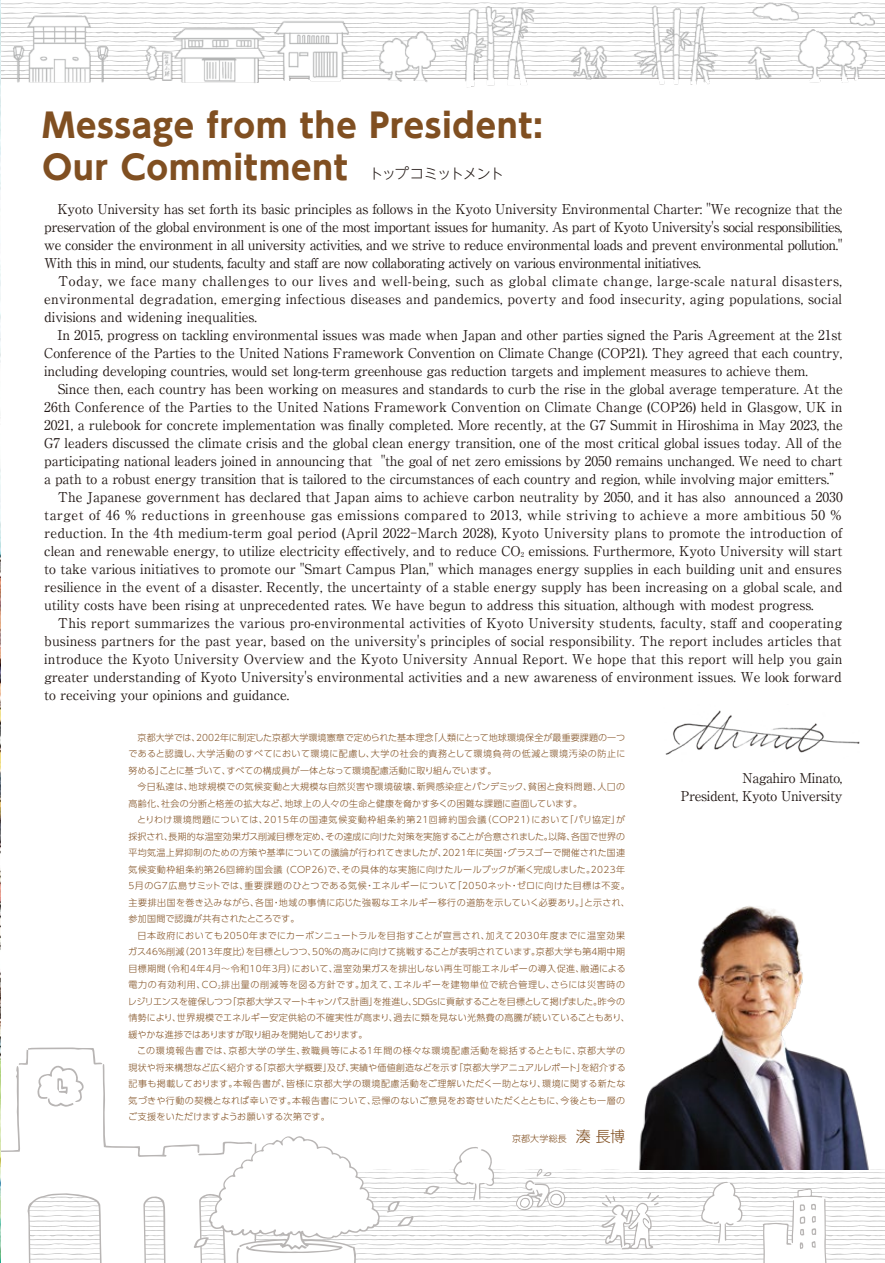
<style>
.page{position:relative;width:885px;height:1263px;background:#fff}
.page>*{position:absolute;margin:0;border:0;box-sizing:border-box;transform-origin:0 0}
.t1{font:700 33px/42px "UD Shin Go NT Pro";letter-spacing:.025em;color:#804f21}
.t2{font:300 14.25px "UD Shin Go NT Pro";letter-spacing:-.07em;color:#221815}
.t3{font:13.5px/18px "Ryumin Pro";letter-spacing:-.005em;color:#221815}
.t4{font:13.5px/18px "Ryumin Pro";letter-spacing:-.025em;color:#221815;text-align:right}
.t5{font:300 9px/16.5px "UD Shin Go Pro";letter-spacing:.03em;color:#804f21}
.s1{font-size:15px}
</style>
<div class="page">
<img style="left:1px;top:2px;width:447px;height:81px">
<img style="left:448px;top:2px;width:436px;height:86px">
<svg style="left:379px;top:1172px;width:505px;height:88px"></svg>
<img style="left:638px;top:906px;width:246px;height:264px">
<svg style="left:762px;top:1188px;width:65px;height:75px"></svg>
<svg style="left:701px;top:1181px;width:42px;height:62px"></svg>
<svg style="left:453px;top:1147px;width:41px;height:53px"></svg>
<svg style="left:516px;top:1169px;width:49px;height:41px"></svg>
<svg style="left:601px;top:1192px;width:58px;height:57px"></svg>
<svg style="left:1px;top:1047px;width:378px;height:216px"></svg>
<svg style="left:423px;top:1185px;width:16px;height:10px"></svg>
<svg style="left:387px;top:1201px;width:27px;height:25px"></svg>
<img style="left:0;top:0;width:1px;height:1263px">
<img style="left:665px;top:710px;width:195px;height:45px">
<h1 class="t1" style="left:43px;top:103px;width:502px">Message from the President:<br>Our Commitment</h1>
<p class="t2" style="left:369px;top:162px;width:137px">トップコミットメント</p>
<p class="t3" style="left:44px;top:199px;width:800px">　Kyoto University has set forth its basic principles as follows in the Kyoto University Environmental Charter: "We recognize that the preservation of the global environment is one of the most important issues for humanity. As part of Kyoto University's social responsibilities, we consider the environment in all university activities, and we strive to reduce environmental loads and prevent environmental pollution." With this in mind, our students, faculty and staff are now collaborating actively on various environmental initiatives.<br>　Today, we face many challenges to our lives and well-being, such as global climate change, large-scale natural disasters, environmental degradation, emerging infectious diseases and pandemics, poverty and food insecurity, aging populations, social divisions and widening inequalities.<br>　In 2015, progress on tackling environmental issues was made when Japan and other parties signed the Paris Agreement at the 21st Conference of the Parties to the United Nations Framework Convention on Climate Change (COP21). They agreed that each country, including developing countries, would set long-term greenhouse gas reduction targets and implement measures to achieve them.　Since then, each country has been working on measures and standards to curb the rise in the global average temperature. At the 26th Conference of the Parties to the United Nations Framework Convention on Climate Change (COP26) held in Glasgow, UK in 2021, a rulebook for concrete implementation was finally completed. More recently, at the G7 Summit in Hiroshima in May 2023, the G7 leaders discussed the climate crisis and the global clean energy transition, one of the most critical global issues today. All of the participating national leaders joined in announcing that "the goal of net zero emissions by 2050 remains unchanged. We need to chart a path to a robust energy transition that is tailored to the circumstances of each country and region, while involving major emitters.”　The Japanese government has declared that Japan aims to achieve carbon neutrality by 2050, and it has also announced a 2030 target of 46 % reductions in greenhouse gas emissions compared to 2013, while striving to achieve a more ambitious 50 % reduction. In the 4th medium-term goal period (April 2022-March 2028), Kyoto University plans to promote the introduction of clean and renewable energy, to utilize electricity effectively, and to reduce CO<sub>2</sub> emissions. Furthermore, Kyoto University will start to take various initiatives to promote our "Smart Campus Plan," which manages energy supplies in each building unit and ensures resilience in the event of a disaster. Recently, the uncertainty of a stable energy supply has been increasing on a global scale, and utility costs have been rising at unprecedented rates. We have begun to address this situation, although with modest progress.　This report summarizes the various pro-environmental activities of Kyoto University students, faculty, staff and cooperating business partners for the past year, based on the university's principles of social responsibility. The report includes articles that introduce the Kyoto University Overview and the Kyoto University Annual Report. We hope that this report will help you gain greater understanding of Kyoto University's environmental activities and a new awareness of environment issues. We look forward to receiving your opinions and guidance.</p>
<p class="t5" style="left:128px;top:729px;width:498px;text-align:justify;text-indent:9px">京都大学では、2002年に制定した京都大学環境憲章で定められた基本理念「人類にとって地球環境保全が最重要課題の一つであると認識し、大学活動のすべてにおいて環境に配慮し、大学の社会的責務として環境負荷の低減と環境汚染の防止に努める」ことに基づいて、すべての構成員が一体となって環境配慮活動に取り組んでいます。</p>
<p class="t5" style="left:128px;top:778px;width:498px;text-indent:9px">今日私達は、地球規模での気候変動と大規模な自然災害や環境破壊、新興感染症とパンデミック、貧困と食料問題、人口の高齢化、社会の分断と格差の拡大など、地球上の人々の生命と健康を脅かす多くの困難な課題に直面しています。</p>
<p class="t5" style="left:128px;top:811px;width:502px;text-indent:8px">とりわけ環境問題については、2015年の国連気候変動枠組条約第21回締約国会議（COP21）において「パリ協定」が採択され、長期的な温室効果ガス削減目標を定め、その達成に向けた対策を実施することが合意されました。以降、各国で世界の平均気温上昇抑制のための方策や基準についての議論が行われてきましたが、2021年に英国・グラスゴーで開催された国連気候変動枠組条約第26回締約国会議 (COP26)で、その具体的な実施に向けたルールブックが漸く完成しました。2023年5月のG7広島サミットでは、重要課題のひとつである気候・エネルギーについて「2050ネット・ゼロに向けた目標は不変。主要排出国を巻き込みながら、各国・地域の事情に応じた強靱なエネルギー移行の道筋を示していく必要あり。」と示され、参加国間で認識が共有されたところです。</p>
<p class="t5" style="left:128px;top:927px;width:503px;text-indent:10px">日本政府においても2050年までにカーボンニュートラルを目指すことが宣言され、加えて2030年度までに温室効果ガス46%削減（2013年度比）を目標としつつ、50%の高みに向けて挑戦することが表明されています。京都大学も第4期中期目標期間（令和4年4月～令和10年3月）において、温室効果ガスを排出しない再生可能エネルギーの導入促進、融通による電力の有効利用、CO<sub>2</sub>排出量の削減等を図る方針です。加えて、エネルギーを建物単位で統合管理し、さらには災害時のレジリエンスを確保しつつ「京都大学スマートキャンパス計画」を推進し、SDGsに貢献することを目標として掲げました。昨今の情勢により、世界規模でエネルギー安定供給の不確実性が高まり、過去に類を見ない光熱費の高騰が続いていることもあり、緩やかな進捗ではありますが取り組みを開始しております。</p>
<p class="t5" style="left:128px;top:1042px;width:499px;text-align:justify;text-indent:9px">この環境報告書では、京都大学の学生、教職員等による１年間の様々な環境配慮活動を総括するとともに、京都大学の現状や将来構想など広く紹介する「京都大学概要」及び、実績や価値創造などを示す「京都大学アニュアルレポート」を紹介する記事も掲載しております。本報告書が、皆様に京都大学の環境配慮活動をご理解いただく一助となり、環境に関する新たな気づきや行動の契機となれば幸いです。本報告書について、忌憚のないご意見をお寄せいただくとともに、今後とも一層のご支援をいただけますようお願いする次第です。</p>
<p class="t5" style="left:512px;top:1130px;width:115px">京都大学総長 <span class="s1">湊 長博</span></p>
<p class="t4" style="left:680px;top:768px;width:163px">Nagahiro Minato,<br>President, Kyoto University</p>
</div>
